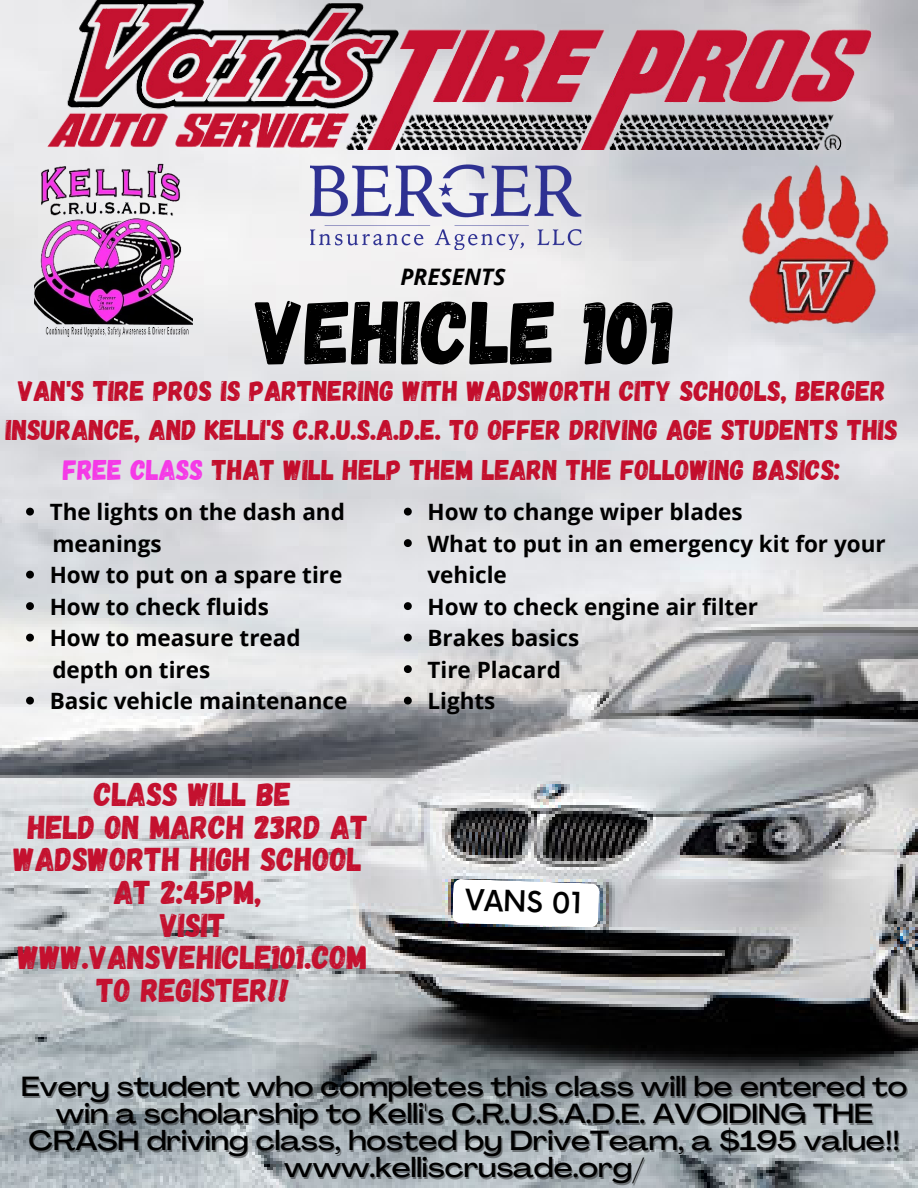
<style>
.page{position:relative;width:918px;height:1188px;background:#fff}
.page>*{position:absolute;margin:0;border:0;box-sizing:border-box;transform-origin:0 0}
.t1{font:90px "Gagalin";color:#000}
.t2{font:33px/32.7px "Gagalin";color:#c4112f;text-align:center}
.t3{font:28.5px/39.3px "Gagalin";color:#c30e2c;text-align:center}
.t4{font:500 28.5px "Now";color:#000}
.t5{font:500 expanded 27.3px/27px "Agrandir";color:#000;text-align:center}
.t6{font:italic 700 22.8px "Open Sans";color:#000}
.t7{font:700 22.5px/31.5px "Open Sans";color:#000}
.s1{color:#f539e7}
</style>
<div class="page">
<img style="left:0;top:0;width:918px;height:1188px">
<img style="left:34px;top:163px;width:159px;height:173px">
<img style="left:47px;top:0;width:824px;height:150px">
<svg style="left:404px;top:508px;width:8px;height:8px"></svg>
<svg style="left:404px;top:539px;width:8px;height:8px"></svg>
<svg style="left:404px;top:602px;width:8px;height:8px"></svg>
<svg style="left:404px;top:634px;width:8px;height:8px"></svg>
<svg style="left:404px;top:665px;width:8px;height:8px"></svg>
<svg style="left:404px;top:697px;width:8px;height:8px"></svg>
<img style="left:732px;top:163px;width:164px;height:173px">
<img style="left:311px;top:163px;width:274px;height:87px">
<svg style="left:452px;top:879px;width:147px;height:49px"></svg>
<svg style="left:26px;top:508px;width:8px;height:8px"></svg>
<svg style="left:26px;top:571px;width:8px;height:8px"></svg>
<svg style="left:26px;top:602px;width:8px;height:8px"></svg>
<svg style="left:26px;top:634px;width:8px;height:8px"></svg>
<svg style="left:26px;top:697px;width:8px;height:8px"></svg>
<p class="t6" style="left:400px;top:260px;width:106px">PRESENTS</p>
<h1 class="t1" style="left:256px;top:274px;width:420px">VEHICLE 101</h1>
<p class="t3" style="left:6px;top:370px;width:894px">VAN'S TIRE PROS IS PARTNERING WITH WADSWORTH CITY SCHOOLS, BERGER<br>INSURANCE, AND KELLI'S C.R.U.S.A.D.E. TO OFFER DRIVING AGE STUDENTS THIS<br><span class="s1">FREE CLASS</span> THAT WILL HELP THEM LEARN THE FOLLOWING BASICS:</p>
<p class="t7" style="left:50px;top:496px;width:297px">The lights on the dash and</p>
<p class="t7" style="left:52px;top:527px;width:111px">meanings</p>
<p class="t7" style="left:50px;top:559px;width:294px">How to put on a spare tire<br>How to check fluids<br>How to measure tread</p>
<p class="t7" style="left:52px;top:653px;width:159px">depth on tires</p>
<p class="t7" style="left:50px;top:685px;width:299px">Basic vehicle maintenance</p>
<h2 class="t2" style="left:14px;top:776px;width:356px">CLASS WILL BE<br>HELD ON MARCH 23RD AT<br>WADSWORTH HIGH SCHOOL<br>AT 2:45PM,<br>VISIT<br>WWW.VANSVEHICLE101.COM<br>TO REGISTER!!</h2>
<p class="t7" style="left:428px;top:496px;width:460px">How to change wiper blades<br>What to put in an emergency kit for your vehicle<br>How to check engine air filter<br>Brakes basics<br>Tire Placard<br>Lights</p>
<p class="t4" style="left:466px;top:884px;width:118px;rotate:2deg">VANS 01</p>
<p class="t5" style="left:21px;top:1076px;width:888px">Every student who completes this class will be entered to win a scholarship to Kelli's C.R.U.S.A.D.E. AVOIDING THE CRASH driving class, hosted by DriveTeam, a $195 value!! www.kelliscrusade.org/</p>
</div>
